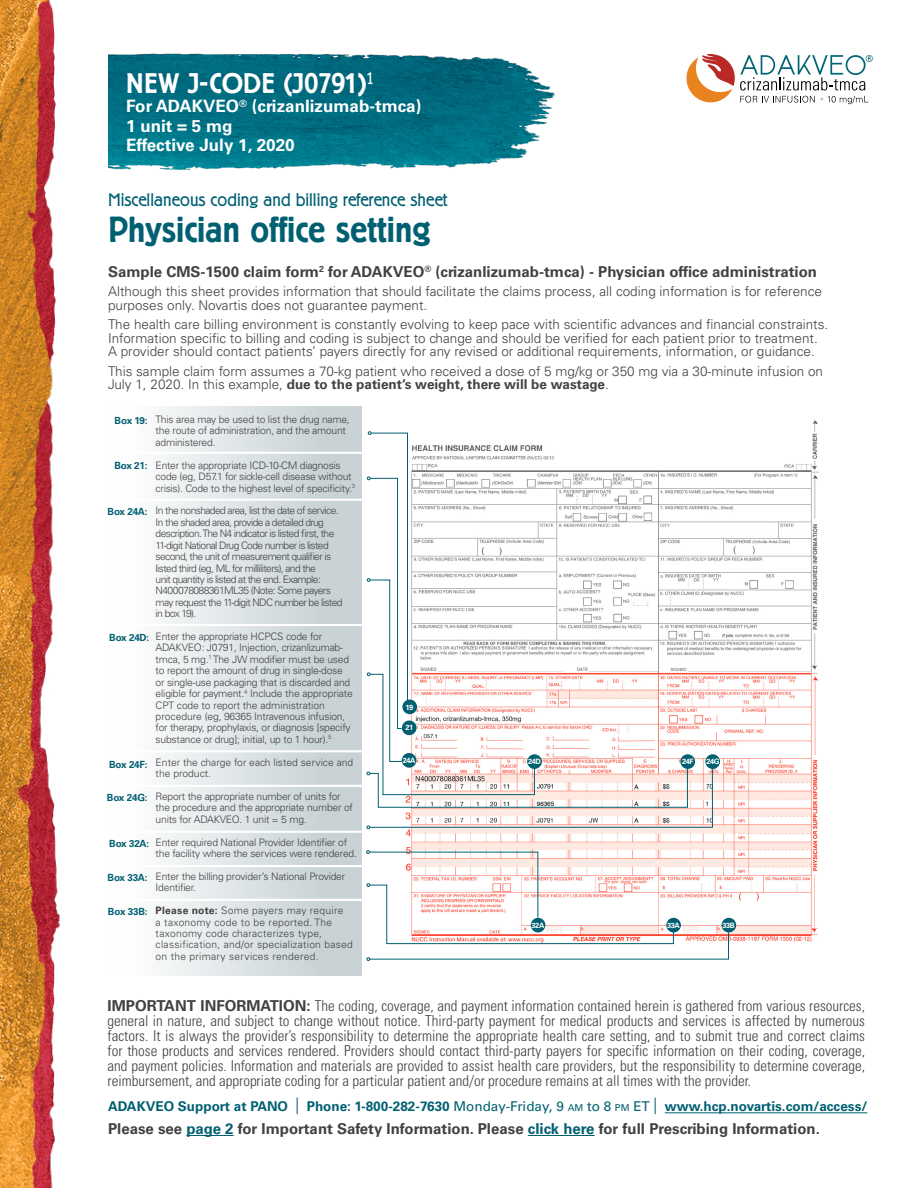
<style>
.page{position:relative;width:918px;height:1188px;background:#fff}
.page>*{position:absolute;margin:0;border:0;box-sizing:border-box;transform-origin:0 0}
.t1{font:500 36px "Berliner Grotesk";color:#006072}
.t2{font:500 28.05px "Berliner Grotesk";color:#fff}
.t3{font:300 18px "Berliner Grotesk";color:#006072}
.t4{font:700 17.1px/19.5px "Univers LT Std";color:#fff}
.t5{font:300 condensed 15px/15px "Univers LT Std";color:#414042;text-align:justify}
.t6{font:700 15px "Univers LT Std";color:#414042}
.t7{font:300 13.5px/13.5px "Univers LT Std";color:#414042}
.t8{font:700 13.5px "Univers LT Std";color:#006072}
.t9{font:300 10.35px/11.4px "Univers LT Std";letter-spacing:-.02em;color:#414042}
.t10{font:300 10.35px/11.4px "Univers LT Std";letter-spacing:-.06em;color:#414042}
.t11{font:300 10.35px/11.4px "Univers LT Std";letter-spacing:.025em;color:#414042}
.t12{font:300 10.35px/11.4px "Univers LT Std";color:#414042}
.t13{font:700 9.9px "Univers LT Std";letter-spacing:-.02em;color:#006072}
.t14{font:700 7.5px "Univers LT Std";letter-spacing:-.06em;color:#fff}
.s1{font-weight:700}
.s2{font-weight:700;font-stretch:normal}
.s3{font-weight:300;font-size:16.5px}
.s4{font-weight:400}
.s5{font-weight:400;font-size:9.45px}
.s6{color:#006072}
</style>
<div class="page">
<img style="left:405px;top:419px;width:414px;height:508px">
<img style="left:729px;top:927px;width:89px;height:15px">
<div style="left:108px;top:406px;width:254px;height:570px;background:linear-gradient(to right,#fff,#c2cdd1)"></div>
<div style="left:706px;top:755px;width:13px;height:13px;background:#006072;border-radius:50%"></div>
<div style="left:705px;top:754px;width:15px;height:15px;border:1px solid #006072;border-radius:50%"></div>
<svg style="left:367px;top:431px;width:346px;height:398px"></svg>
<hr style="left:108px;top:452px;width:259px;height:2px;background:#fff">
<hr style="left:108px;top:499px;width:259px;height:2px;background:#fff">
<hr style="left:110px;top:624px;width:258px;height:2px;background:#fff">
<hr style="left:110px;top:750px;width:258px;height:2px;background:#fff">
<hr style="left:110px;top:785px;width:258px;height:2px;background:#fff">
<hr style="left:110px;top:831px;width:258px;height:2px;background:#fff">
<hr style="left:104px;top:865px;width:259px;height:2px;background:#fff">
<hr style="left:110px;top:899px;width:258px;height:2px;background:#fff">
<div style="left:722px;top:919px;width:13px;height:13px;background:#006072;border-radius:50%"></div>
<div style="left:722px;top:918px;width:14px;height:14px;border:1px solid #006072;border-radius:50%"></div>
<svg style="left:366px;top:850px;width:363px;height:111px"></svg>
<img style="left:0;top:0;width:60px;height:1188px">
<hr style="left:186px;top:1135px;width:48px;height:1px;background:#006072">
<hr style="left:528px;top:1135px;width:67px;height:1px;background:#006072">
<hr style="left:665px;top:1112px;width:202px;height:1px;background:#006072">
<svg style="left:686px;top:54px;width:187px;height:50px"></svg>
<img style="left:108px;top:53px;width:448px;height:117px">
<h2 class="t2" style="left:126px;top:68px;width:249px">NEW J-CODE (J0791)<sup>1</sup></h2>
<h3 class="t4" style="left:126px;top:97px;width:297px">For ADAKVEO<sup>®</sup> (crizanlizumab-tmca)<br>1 unit = 5 mg<br>Effective July 1, 2020</h3>
<h3 class="t3" style="left:108px;top:189px;width:341px">Miscellaneous coding and billing reference sheet</h3>
<h1 class="t1" style="left:108px;top:210px;width:324px">Physician office setting</h1>
<h3 class="t6" style="left:108px;top:262px;width:711px">Sample CMS-1500 claim form<sup>2</sup> for ADAKVEO<sup>®</sup> (crizanlizumab-tmca) - Physician office administration</h3>
<h3 class="t7" style="left:108px;top:285px;width:716px">Although this sheet provides information that should facilitate the claims process, all coding information is for reference purposes only. Novartis does not guarantee payment.</h3>
<p class="t7" style="left:108px;top:318px;width:722px">The health care billing environment is constantly evolving to keep pace with scientific advances and financial constraints.<br>Information specific to billing and coding is subject to change and should be verified for each patient prior to treatment.<br>A provider should contact patients’ payers directly for any revised or additional requirements, information, or guidance.</p>
<h3 class="t7" style="left:108px;top:364px;width:717px">This sample claim form assumes a 70-kg patient who received a dose of 5 mg/kg or 350 mg via a 30-minute infusion on<br>July 1, 2020. In this example, <span class="s1">due to the patient’s weight, there will be wastage</span>.</h3>
<p class="t9" style="left:156px;top:414px;width:196px">This area may be used to list the drug name, the route of administration, and the amount administered.</p>
<p class="t9" style="left:156px;top:459px;width:201px">Enter the appropriate ICD-10-CM diagnosis code (eg, D57.1 for sickle-cell disease without crisis). Code to the highest level of specificity.<sup>3</sup></p>
<p class="t10" style="left:156px;top:505px;width:188px">In the nonshaded area, list the date of service.<br>In the shaded area, provide a detailed drug description. The N4 indicator is listed first, the 11-digit National Drug Code number is listed second, the unit of measurement qualifier is listed third (eg, ML for milliliters), and the<br>unit quantity is listed at the end. Example:<br>N400078088361ML35 (Note: Some payers may request the 11-digit NDC number be listed in box 19).</p>
<p class="t9" style="left:156px;top:631px;width:199px">Enter the appropriate HCPCS code for ADAKVEO: J0791, Injection, crizanlizumab&shy;tmca, 5 mg.<sup>1</sup> The JW modifier must be used to report the amount of drug in single-dose or single-use packaging that is discarded and eligible for payment.<sup>4</sup> Include the appropriate CPT code to report the administration procedure (eg, 96365 Intravenous infusion, for therapy, prophylaxis, or diagnosis [specify substance or drug]; initial, up to 1 hour).<sup>5</sup></p>
<p class="t12" style="left:156px;top:756px;width:199px">Enter the charge for each listed service and the product.</p>
<p class="t9" style="left:156px;top:791px;width:199px">Report the appropriate number of units for the procedure and the appropriate number of units for ADAKVEO. 1 unit = 5 mg.</p>
<p class="t9" style="left:156px;top:836px;width:203px">Enter required National Provider Identifier of the facility where the services were rendered.</p>
<p class="t9" style="left:156px;top:871px;width:191px">Enter the billing provider’s National Provider<br>Identifier.</p>
<p class="t11" style="left:156px;top:905px;width:199px"><span class="s1">Please note:</span> Some payers may require<br>a taxonomy code to be reported. The taxonomy code characterizes type, classification, and/or specialization based on the primary services rendered.</p>
<p class="t13" style="left:115px;top:414px;width:35px">Box 19:</p>
<p class="t13" style="left:114px;top:460px;width:35px">Box 21:</p>
<p class="t13" style="left:107px;top:506px;width:42px">Box 24A:</p>
<p class="t13" style="left:109px;top:631px;width:42px">Box 24D:</p>
<p class="t13" style="left:109px;top:759px;width:40px">Box 24F:</p>
<p class="t13" style="left:107px;top:792px;width:42px">Box 24G:</p>
<p class="t13" style="left:109px;top:838px;width:42px">Box 32A:</p>
<p class="t13" style="left:107px;top:872px;width:42px">Box 33A:</p>
<p class="t13" style="left:108px;top:906px;width:41px">Box 33B:</p>
<p class="t14" style="left:406px;top:703px;width:9px">19</p>
<p class="t14" style="left:406px;top:723px;width:9px">21</p>
<p class="t14" style="left:403px;top:756px;width:14px">24A</p>
<p class="t14" style="left:528px;top:757px;width:14px">24D</p>
<p class="t14" style="left:682px;top:757px;width:13px">24F</p>
<p class="t14" style="left:706px;top:757px;width:15px">24G</p>
<p class="t14" style="left:532px;top:921px;width:14px">32A</p>
<p class="t14" style="left:667px;top:921px;width:14px">33A</p>
<p class="t14" style="left:723px;top:921px;width:14px">33B</p>
<p class="t5" style="left:108px;top:998px;width:759px"><span class="s2">IMPORTANT INFORMATION:</span> The coding, coverage, and payment information contained herein is gathered from various resources, general in nature, and subject to change without notice. Third-party payment for medical products and services is affected by numerous factors. It is always the provider’s responsibility to determine the appropriate health care setting, and to submit true and correct claims for those products and services rendered. Providers should contact third-party payers for specific information on their coding, coverage, and payment policies. Information and materials are provided to assist health care providers, but the responsibility to determine coverage, reimbursement, and appropriate coding for a particular patient and/or procedure remains at all times with the provider.</p>
<h3 class="t8" style="left:108px;top:1099px;width:761px">ADAKVEO Support at PANO <span class="s3">|</span> Phone: 1-800-282-7630 <span class="s4">Monday-Friday, 9</span> <span class="s5">AM</span> <span class="s4">to 8</span> <span class="s5">PM</span> <span class="s4">ET</span> <span class="s3">|</span> www.hcp.novartis.com/access/</h3>
<h3 class="t6" style="left:108px;top:1120px;width:713px">Please see <span class="s6">page 2</span> for Important Safety Information. Please <span class="s6">click here</span> for full Prescribing Information.</h3>
</div>
